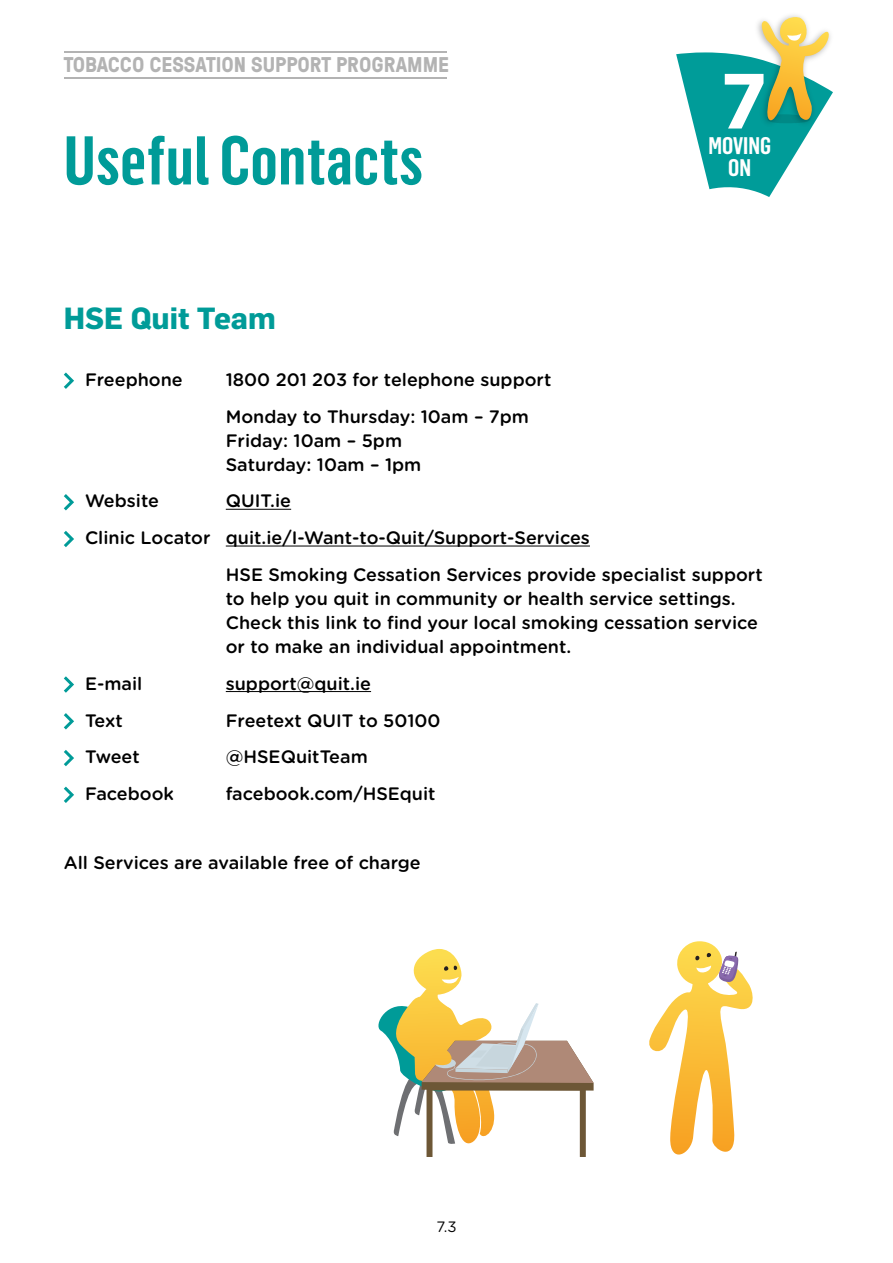
<style>
.page{position:relative;width:893px;height:1263px;background:#fff}
.page>*{position:absolute;margin:0;border:0;box-sizing:border-box;transform-origin:0 0}
.t1{font:700 76.65px "Flama";color:#fff}
.t2{font:600 67.5px "Flama Condensed";color:#009b98}
.t3{font:700 30px "Flama";color:#009b98}
.t4{font:600 23.55px/22px "Flama Condensed";color:#fff;text-align:center}
.t5{font:700 21.3px "GT Pressura";color:#b3b3b3}
.t6{font:500 18px/24px "Gotham Rounded";color:#000}
.t7{font:15px "Gotham Rounded";color:#000}
</style>
<div class="page">
<hr style="left:64px;top:51px;width:382px;height:2px;background:#b3b3b3">
<hr style="left:64px;top:77px;width:382px;height:2px;background:#b3b3b3">
<svg style="left:676px;top:17px;width:157px;height:180px"></svg>
<hr style="left:226px;top:509px;width:65px;height:1px;background:#000">
<hr style="left:226px;top:546px;width:364px;height:1px;background:#000">
<hr style="left:226px;top:691px;width:145px;height:1px;background:#000">
<svg style="left:63px;top:372px;width:11px;height:17px"></svg>
<svg style="left:63px;top:494px;width:11px;height:17px"></svg>
<svg style="left:64px;top:531px;width:10px;height:16px"></svg>
<svg style="left:63px;top:676px;width:11px;height:17px"></svg>
<svg style="left:63px;top:713px;width:11px;height:17px"></svg>
<svg style="left:63px;top:750px;width:11px;height:17px"></svg>
<svg style="left:63px;top:786px;width:11px;height:17px"></svg>
<svg style="left:649px;top:941px;width:104px;height:214px"></svg>
<svg style="left:378px;top:949px;width:216px;height:208px"></svg>
<p class="t5" style="left:64px;top:49px;width:387px">TOBACCO CESSATION SUPPORT PROGRAMME</p>
<h2 class="t2" style="left:64px;top:118px;width:361px">Useful Contacts</h2>
<h3 class="t3" style="left:64px;top:300px;width:214px">HSE Quit Team</h3>
<h1 class="t1" style="left:721px;top:55px;width:47px">7</h1>
<h3 class="t4" style="left:708px;top:134px;width:64px">MOVING<br>ON</h3>
<p class="t6" style="left:85px;top:367px;width:99px">Freephone</p>
<p class="t6" style="left:226px;top:360px;width:327px;line-height:36.8px">1800 201 203 for telephone support<br>Monday to Thursday: 10am – 7pm</p>
<p class="t6" style="left:226px;top:428px;width:197px">Friday: 10am – 5pm<br>Saturday: 10am – 1pm</p>
<p class="t6" style="left:85px;top:488px;width:75px">Website</p>
<p class="t6" style="left:226px;top:488px;width:67px">QUIT.ie</p>
<p class="t6" style="left:85px;top:525px;width:506px">Clinic Locator quit.ie/I-Want-to-Quit/Support-Services</p>
<p class="t6" style="left:226px;top:562px;width:538px">HSE Smoking Cessation Services provide specialist support</p>
<p class="t6" style="left:226px;top:586px;width:534px">to help you quit in community or health service settings.<br>Check this link to find your local smoking cessation service or to make an individual appointment.</p>
<p class="t6" style="left:85px;top:671px;width:59px">E-mail</p>
<p class="t6" style="left:226px;top:671px;width:147px">support@quit.ie</p>
<p class="t6" style="left:85px;top:707px;width:39px">Text</p>
<p class="t6" style="left:226px;top:707px;width:216px">Freetext QUIT to 50100</p>
<p class="t6" style="left:85px;top:744px;width:56px">Tweet</p>
<p class="t6" style="left:226px;top:744px;width:144px">@HSEQuitTeam</p>
<p class="t6" style="left:85px;top:781px;width:90px">Facebook</p>
<p class="t6" style="left:226px;top:781px;width:211px">facebook.com/HSEquit</p>
<p class="t6" style="left:64px;top:850px;width:358px">All Services are available free of charge</p>
<p class="t7" style="left:436px;top:1217px;width:22px">7.3</p>
</div>
